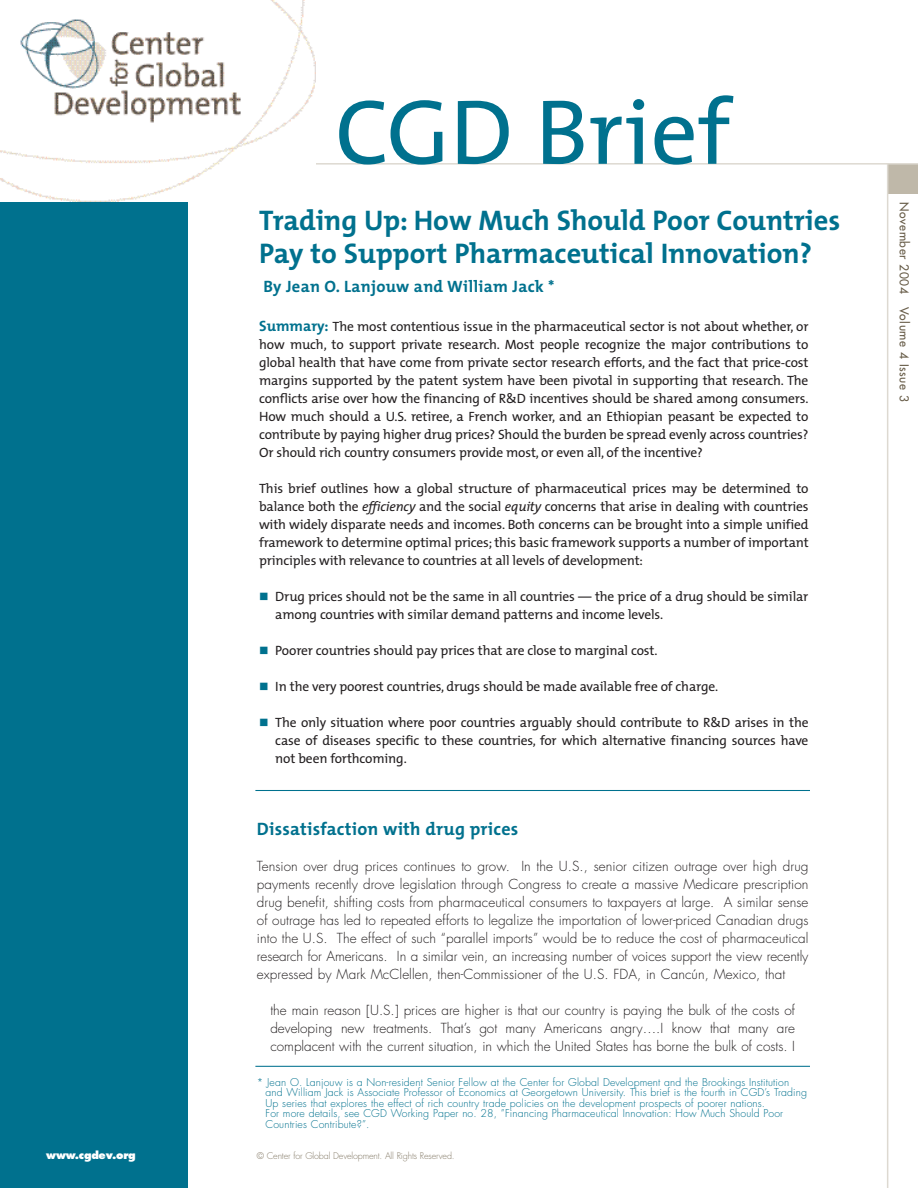
<style>
.page{position:relative;width:918px;height:1188px;background:#fff}
.page>*{position:absolute;margin:0;border:0;box-sizing:border-box;transform-origin:0 0}
.t1{font:93px "The Mix";color:#00718e}
.t2{font:700 28.5px/33px "The Mix";color:#00718e}
.t3{font:700 18px "The Mix";letter-spacing:.01em;color:#00718e}
.t4{font:700 16.5px "The Mix";letter-spacing:.02em;color:#00718e}
.t5{font:13.5px/18px "The Mix";letter-spacing:-.01em;color:#231f20;text-align:justify}
.t6{font:300 13.5px/18px "Futura";letter-spacing:.005em;color:#231f20;text-align:justify}
.t7{font:12px "Futura";letter-spacing:.045em;color:#685d49}
.t8{font:300 10.5px/10.5px "Futura";letter-spacing:.01em;color:#00718e}
.t9{font:800 10.5px "Futura";letter-spacing:-.025em;color:#fff}
.t10{font:300 9px "Futura";letter-spacing:-.02em;color:#857b68}
.s1{font-weight:700;font-size:15px;color:#00718e}
.s2{font-style:italic}
</style>
<div class="page">
<div style="left:0;top:167px;width:187px;height:1021px;background:#00718e"></div>
<div style="left:888px;top:164px;width:30px;height:30px;background:#bfb8a9"></div>
<hr style="left:83px;top:163px;width:835px;height:2px;background:#ddd9d1">
<hr style="left:887px;top:164px;width:1px;height:1024px;background:#ddd9d1">
<img style="left:0;top:0;width:316px;height:202px">
<hr style="left:255px;top:1066px;width:555px;height:1px;background:#00718e">
<hr style="left:255px;top:790px;width:555px;height:1px;background:#00718e">
<p class="t9" style="left:46px;top:1150px;width:91px">www.cgdev.org</p>
<h1 class="t1" style="left:335px;top:98px;width:397px">CGD Brief</h1>
<h2 class="t2" style="left:259px;top:207px;width:583px">Trading Up: How Much Should Poor Countries<br>Pay to Support Pharmaceutical Innovation?</h2>
<p class="t4" style="left:263px;top:280px;width:293px">By Jean O. Lanjouw and William Jack *</p>
<p class="t5" style="left:259px;top:319px;width:551px"><span class="s1">Summary:</span> The most contentious issue in the pharmaceutical sector is not about whether, or how much, to support private research. Most people recognize the major contributions to global health that have come from private sector research efforts, and the fact that price-cost margins supported by the patent system have been pivotal in supporting that research. The conflicts arise over how the financing of R&amp;D incentives should be shared among consumers.<br>How much should a U.S. retiree, a French worker, and an Ethiopian peasant be expected to contribute by paying higher drug prices? Should the burden be spread evenly across countries?<br>Or should rich country consumers provide most, or even all, of the incentive?</p>
<p class="t5" style="left:259px;top:481px;width:551px">This brief outlines how a global structure of pharmaceutical prices may be determined to balance both the <span class="s2">efficiency</span> and the social <span class="s2">equity</span> concerns that arise in dealing with countries with widely disparate needs and incomes. Both concerns can be brought into a simple unified framework to determine optimal prices; this basic framework supports a number of important principles with relevance to countries at all levels of development:</p>
<p class="t5" style="left:275px;top:589px;width:535px">Drug prices should not be the same in all countries — the price of a drug should be similar among countries with similar demand patterns and income levels.</p>
<p class="t5" style="left:275px;top:643px;width:384px">Poorer countries should pay prices that are close to marginal cost.</p>
<p class="t5" style="left:275px;top:679px;width:444px">In the very poorest countries, drugs should be made available free of charge.</p>
<p class="t5" style="left:275px;top:715px;width:535px">The only situation where poor countries arguably should contribute to R&amp;D arises in the case of diseases specific to these countries, for which alternative financing sources have not been forthcoming.</p>
<h3 class="t3" style="left:257px;top:822px;width:263px">Dissatisfaction with drug prices</h3>
<p class="t6" style="left:257px;top:858px;width:553px">Tension over drug prices continues to grow. In the U.S., senior citizen outrage over high drug payments recently drove legislation through Congress to create a massive Medicare prescription drug benefit, shifting costs from pharmaceutical consumers to taxpayers at large. A similar sense of outrage has led to repeated efforts to legalize the importation of lower-priced Canadian drugs into the U.S. The effect of such “parallel imports” would be to reduce the cost of pharmaceutical research for Americans. In a similar vein, an increasing number of voices support the view recently expressed by Mark McClellen, then-Commissioner of the U.S. FDA, in Cancún, Mexico, that</p>
<p class="t6" style="left:270px;top:1002px;width:526px">the main reason [U.S.] prices are higher is that our country is paying the bulk of the costs of developing new treatments. That’s got many Americans angry….I know that many are complacent with the current situation, in which the United States has borne the bulk of costs. I</p>
<p class="t8" style="left:266px;top:1077px;width:543px;text-indent:-9px">* Jean O. Lanjouw is a Non-resident Senior Fellow at the Center for Global Development and the Brookings Institution and William Jack is Associate Professor of Economics at Georgetown University. This brief is the fourth in CGD’s Trading Up series that explores the effect of rich country trade policies on the development prospects of poorer nations.<br>For more details, see CGD Working Paper no. 28, ”Financing Pharmaceutical Innovation: How Much Should Poor Countries Contribute?”.</p>
<p class="t10" style="left:257px;top:1151px;width:199px">© Center for Global Development. All Rights Reserved.</p>
<p class="t7" style="left:910px;top:202px;width:201px;rotate:90deg">November 2004 Volume 4 Issue 3</p>
</div>
